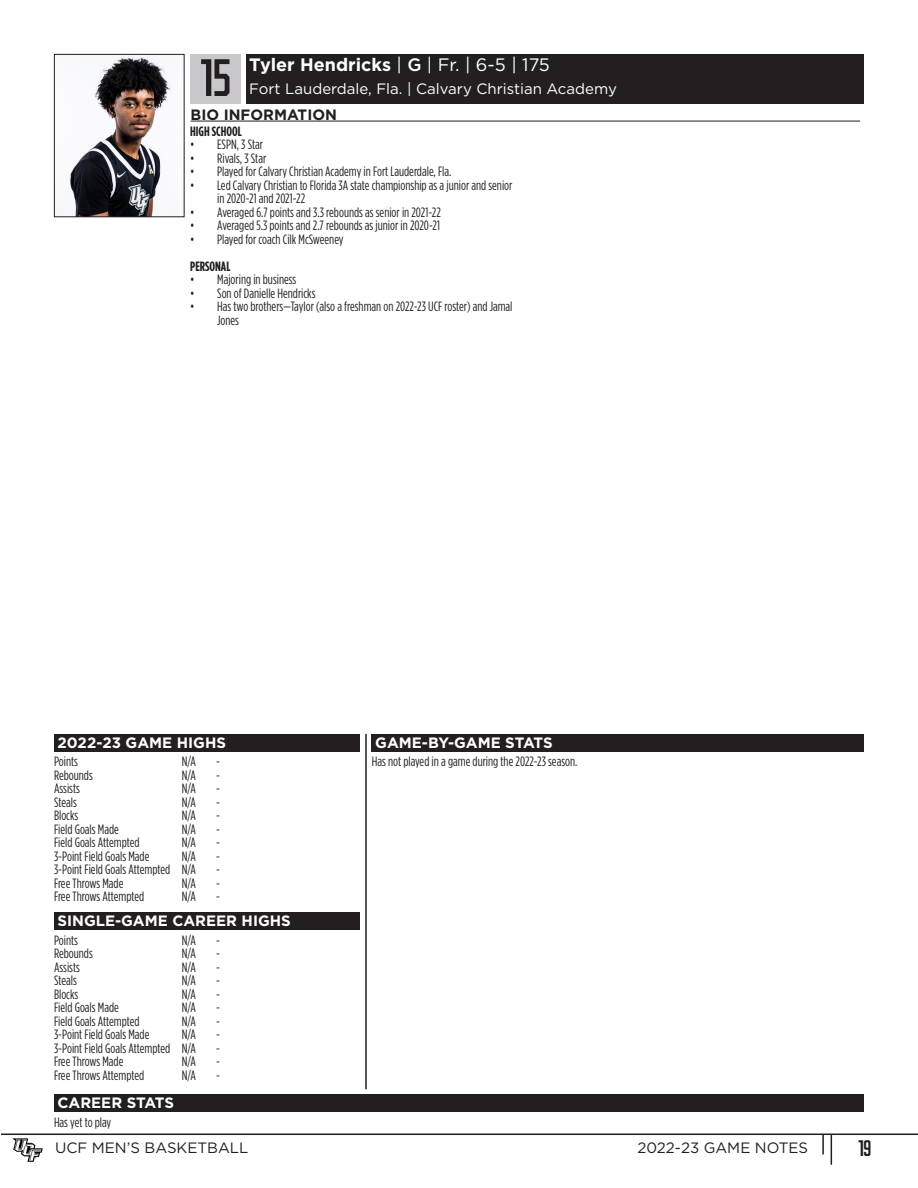
<style>
.page{position:relative;width:918px;height:1188px;background:#fff}
.page>*{position:absolute;margin:0;border:0;box-sizing:border-box;transform-origin:0 0}
.t1{font:52.5px "Knighted";color:#231f20}
.t2{font:22.5px "Knighted";color:#231f20}
.t3{font:700 18px "Gotham";color:#fff}
.t4{font:700 15px "Gotham";color:#fff}
.t5{font:15px "Gotham";color:#fff}
.t6{font:15px "Gotham";color:#231f20}
.t7{font:700 15px "Gotham";color:#231f20}
.t8{font:13.5px/13.5px "Gotham Condensed";color:#231f20}
.t9{font:700 13.5px "Gotham Condensed";color:#231f20}
.s1{font-weight:400}
.s2{font-weight:500}
</style>
<div class="page">
<img style="left:10px;top:1133px;width:36px;height:29px">
<hr style="left:1px;top:1134px;width:917px;height:1px;background:#231f20">
<hr style="left:831px;top:1134px;width:1px;height:31px;background:#231f20">
<hr style="left:822px;top:1134px;width:2px;height:20px;background:#231f20">
<div style="left:246px;top:54px;width:618px;height:49px;background:#231f20"></div>
<img style="left:70px;top:56px;width:101px;height:159px">
<div style="left:54px;top:54px;width:131px;height:163px;border:1px solid #231f20"></div>
<div style="left:190px;top:54px;width:51px;height:49px;background:#c8c7c9"></div>
<hr style="left:191px;top:121px;width:669px;height:1px;background:#231f20">
<div style="left:54px;top:1094px;width:810px;height:17px;background:#231f20"></div>
<div style="left:372px;top:734px;width:492px;height:17px;background:#231f20"></div>
<div style="left:54px;top:912px;width:305px;height:18px;background:#231f20"></div>
<div style="left:54px;top:734px;width:305px;height:17px;background:#231f20"></div>
<hr style="left:365px;top:734px;width:2px;height:355px;background:#231f20">
<p class="t1" style="left:200px;top:54px;width:33px">15</p>
<p class="t3" style="left:249px;top:53px;width:302px">Tyler Hendricks <span class="s1">|</span> <span class="s2">G</span> <span class="s1">| Fr. | 6-5 | 175</span></p>
<p class="t5" style="left:249px;top:79px;width:369px">Fort Lauderdale, Fla. | Calvary Christian Academy</p>
<p class="t7" style="left:191px;top:104px;width:148px">BIO INFORMATION</p>
<p class="t9" style="left:190px;top:123px;width:53px">HIGH SCHOOL</p>
<p class="t8" style="left:190px;top:137px;width:74px">• ESPN, 3 Star</p>
<p class="t8" style="left:190px;top:151px;width:78px">• Rivals, 3 Star</p>
<p class="t8" style="left:190px;top:164px;width:263px">• Played for Calvary Christian Academy in Fort Lauderdale, Fla.</p>
<p class="t8" style="left:217px;top:178px;width:297px;text-indent:-27px">• Led Calvary Christian to Florida 3A state championship as a junior and senior in 2020-21 and 2021-22</p>
<p class="t8" style="left:190px;top:205px;width:252px">• Averaged 6.7 points and 3.3 rebounds as senior in 2021-22</p>
<p class="t8" style="left:190px;top:218px;width:251px">• Averaged 5.3 points and 2.7 rebounds as junior in 2020-21</p>
<p class="t8" style="left:190px;top:232px;width:155px">• Played for coach Cilk McSweeney</p>
<p class="t9" style="left:190px;top:258px;width:42px">PERSONAL</p>
<p class="t8" style="left:190px;top:272px;width:108px">• Majoring in business</p>
<p class="t8" style="left:190px;top:286px;width:127px">• Son of Danielle Hendricks</p>
<p class="t8" style="left:217px;top:299px;width:297px;text-indent:-27px">• Has two brothers—Taylor (also a freshman on 2022-23 UCF roster) and Jamal<br>Jones</p>
<p class="t4" style="left:58px;top:732px;width:170px">2022-23 GAME HIGHS</p>
<p class="t8" style="left:54px;top:755px;width:26px">Points</p>
<p class="t8" style="left:182px;top:755px;width:16px">N/A</p>
<p class="t8" style="left:216px;top:755px;width:5px">-</p>
<p class="t8" style="left:54px;top:768px;width:40px">Rebounds</p>
<p class="t8" style="left:182px;top:768px;width:16px">N/A</p>
<p class="t8" style="left:216px;top:768px;width:5px">-</p>
<p class="t8" style="left:54px;top:782px;width:27px">Assists</p>
<p class="t8" style="left:182px;top:782px;width:16px">N/A</p>
<p class="t8" style="left:216px;top:782px;width:5px">-</p>
<p class="t8" style="left:54px;top:795px;width:24px">Steals</p>
<p class="t8" style="left:182px;top:795px;width:16px">N/A</p>
<p class="t8" style="left:216px;top:795px;width:5px">-</p>
<p class="t8" style="left:54px;top:809px;width:26px">Blocks</p>
<p class="t8" style="left:182px;top:809px;width:16px">N/A</p>
<p class="t8" style="left:216px;top:809px;width:5px">-</p>
<p class="t8" style="left:54px;top:822px;width:66px">Field Goals Made</p>
<p class="t8" style="left:182px;top:822px;width:16px">N/A</p>
<p class="t8" style="left:216px;top:822px;width:5px">-</p>
<p class="t8" style="left:54px;top:836px;width:87px">Field Goals Attempted</p>
<p class="t8" style="left:182px;top:836px;width:16px">N/A</p>
<p class="t8" style="left:216px;top:836px;width:5px">-</p>
<p class="t8" style="left:54px;top:849px;width:97px">3-Point Field Goals Made</p>
<p class="t8" style="left:182px;top:849px;width:16px">N/A</p>
<p class="t8" style="left:216px;top:849px;width:5px">-</p>
<p class="t8" style="left:54px;top:863px;width:144px">3-Point Field Goals Attempted N/A</p>
<p class="t8" style="left:216px;top:863px;width:5px">-</p>
<p class="t8" style="left:54px;top:876px;width:71px">Free Throws Made</p>
<p class="t8" style="left:182px;top:876px;width:16px">N/A</p>
<p class="t8" style="left:216px;top:876px;width:5px">-</p>
<p class="t8" style="left:54px;top:890px;width:92px">Free Throws Attempted</p>
<p class="t8" style="left:182px;top:890px;width:16px">N/A</p>
<p class="t8" style="left:216px;top:890px;width:5px">-</p>
<p class="t4" style="left:58px;top:911px;width:235px">SINGLE-GAME CAREER HIGHS</p>
<p class="t8" style="left:54px;top:933px;width:26px">Points</p>
<p class="t8" style="left:182px;top:933px;width:16px">N/A</p>
<p class="t8" style="left:216px;top:933px;width:5px">-</p>
<p class="t8" style="left:54px;top:947px;width:40px">Rebounds</p>
<p class="t8" style="left:182px;top:947px;width:16px">N/A</p>
<p class="t8" style="left:216px;top:947px;width:5px">-</p>
<p class="t8" style="left:54px;top:960px;width:27px">Assists</p>
<p class="t8" style="left:182px;top:960px;width:16px">N/A</p>
<p class="t8" style="left:216px;top:960px;width:5px">-</p>
<p class="t8" style="left:54px;top:974px;width:24px">Steals</p>
<p class="t8" style="left:182px;top:974px;width:16px">N/A</p>
<p class="t8" style="left:216px;top:974px;width:5px">-</p>
<p class="t8" style="left:54px;top:987px;width:26px">Blocks</p>
<p class="t8" style="left:182px;top:987px;width:16px">N/A</p>
<p class="t8" style="left:216px;top:987px;width:5px">-</p>
<p class="t8" style="left:54px;top:1001px;width:66px">Field Goals Made</p>
<p class="t8" style="left:182px;top:1001px;width:16px">N/A</p>
<p class="t8" style="left:216px;top:1001px;width:5px">-</p>
<p class="t8" style="left:54px;top:1014px;width:87px">Field Goals Attempted</p>
<p class="t8" style="left:182px;top:1014px;width:16px">N/A</p>
<p class="t8" style="left:216px;top:1014px;width:5px">-</p>
<p class="t8" style="left:54px;top:1028px;width:97px">3-Point Field Goals Made</p>
<p class="t8" style="left:182px;top:1028px;width:16px">N/A</p>
<p class="t8" style="left:216px;top:1028px;width:5px">-</p>
<p class="t8" style="left:54px;top:1041px;width:144px">3-Point Field Goals Attempted N/A</p>
<p class="t8" style="left:216px;top:1041px;width:5px">-</p>
<p class="t8" style="left:54px;top:1055px;width:71px">Free Throws Made</p>
<p class="t8" style="left:182px;top:1055px;width:16px">N/A</p>
<p class="t8" style="left:216px;top:1055px;width:5px">-</p>
<p class="t8" style="left:54px;top:1068px;width:92px">Free Throws Attempted</p>
<p class="t8" style="left:182px;top:1068px;width:16px">N/A</p>
<p class="t8" style="left:216px;top:1068px;width:5px">-</p>
<p class="t4" style="left:58px;top:1092px;width:118px">CAREER STATS</p>
<p class="t8" style="left:54px;top:1115px;width:59px">Has yet to play</p>
<p class="t4" style="left:375px;top:732px;width:179px">GAME-BY-GAME STATS</p>
<p class="t8" style="left:372px;top:755px;width:207px">Has not played in a game during the 2022-23 season.</p>
<p class="t6" style="left:55px;top:1138px;width:195px">UCF MEN’S BASKETBALL</p>
<p class="t6" style="left:637px;top:1138px;width:172px">2022-23 GAME NOTES</p>
<h2 class="t2" style="left:858px;top:1138px;width:15px">19</h2>
</div>
